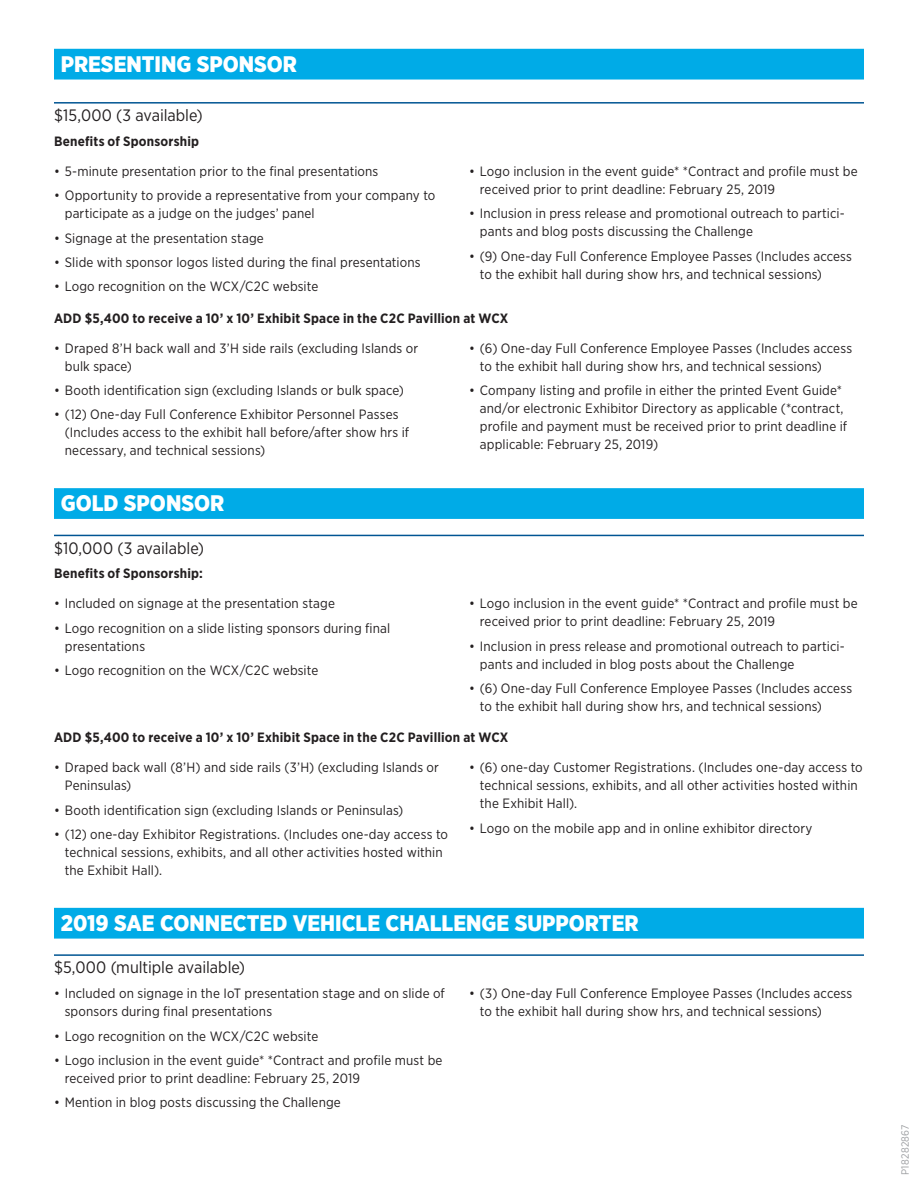
<style>
.page{position:relative;width:918px;height:1188px;background:#fff}
.page>*{position:absolute;margin:0;border:0;box-sizing:border-box;transform-origin:0 0}
.t1{font:900 22.5px "Gotham Narrow";color:#fff}
.t2{font:16.5px "Gotham Narrow";color:#231f20}
.t3{font:13.5px/18px "Gotham Narrow";letter-spacing:.01em;color:#231f20}
.t4{font:700 13.5px "Gotham Narrow";letter-spacing:.015em;color:#231f20}
.t5{font:10.5px "Gotham Narrow";letter-spacing:.02em;color:#9d9fa2}
</style>
<div class="page">
<div style="left:54px;top:49px;width:810px;height:31px;background:#00abe7"></div>
<hr style="left:54px;top:102px;width:810px;height:2px;background:#005593">
<div style="left:54px;top:488px;width:810px;height:31px;background:#00abe7"></div>
<hr style="left:54px;top:535px;width:810px;height:1px;background:#005593">
<div style="left:54px;top:908px;width:810px;height:31px;background:#00abe7"></div>
<hr style="left:54px;top:954px;width:810px;height:2px;background:#005593">
<h1 class="t1" style="left:61px;top:49px;width:238px">PRESENTING SPONSOR</h1>
<p class="t2" style="left:54px;top:105px;width:150px">$15,000 (3 available)</p>
<p class="t4" style="left:54px;top:132px;width:147px">Benefits of Sponsorship</p>
<p class="t3" style="left:54px;top:162px;width:326px">• 5-minute presentation prior to the final presentations</p>
<p class="t3" style="left:65px;top:186px;width:372px;text-indent:-11px">• Opportunity to provide a representative from your company to participate as a judge on the judges’ panel</p>
<p class="t3" style="left:54px;top:229px;width:211px">• Signage at the presentation stage</p>
<p class="t3" style="left:54px;top:253px;width:368px">• Slide with sponsor logos listed during the final presentations</p>
<p class="t3" style="left:54px;top:277px;width:266px">• Logo recognition on the WCX/C2C website</p>
<p class="t3" style="left:480px;top:162px;width:379px;text-indent:-11px">• Logo inclusion in the event guide* *Contract and profile must be received prior to print deadline: February 25, 2019</p>
<p class="t3" style="left:480px;top:204px;width:366px;text-indent:-11px">• Inclusion in press release and promotional outreach to partici&shy;pants and blog posts discussing the Challenge</p>
<p class="t3" style="left:480px;top:247px;width:374px;text-indent:-11px">• (9) One-day Full Conference Employee Passes (Includes access to the exhibit hall during show hrs, and technical sessions)</p>
<p class="t4" style="left:54px;top:309px;width:456px">ADD $5,400 to receive a 10’ x 10’ Exhibit Space in the C2C Pavillion at WCX</p>
<p class="t3" style="left:65px;top:339px;width:355px;text-indent:-11px">• Draped 8’H back wall and 3’H side rails (excluding Islands or bulk space)</p>
<p class="t3" style="left:54px;top:381px;width:351px">• Booth identification sign (excluding Islands or bulk space)</p>
<p class="t3" style="left:65px;top:405px;width:346px;text-indent:-11px">• (12) One-day Full Conference Exhibitor Personnel Passes (Includes access to the exhibit hall before/after show hrs if necessary, and technical sessions)</p>
<p class="t3" style="left:480px;top:339px;width:374px;text-indent:-11px">• (6) One-day Full Conference Employee Passes (Includes access to the exhibit hall during show hrs, and technical sessions)</p>
<p class="t3" style="left:480px;top:381px;width:369px;text-indent:-11px">• Company listing and profile in either the printed Event Guide* and/or electronic Exhibitor Directory as applicable (*contract, profile and payment must be received prior to print deadline if applicable: February 25, 2019)</p>
<h1 class="t1" style="left:61px;top:489px;width:165px">GOLD SPONSOR</h1>
<p class="t2" style="left:54px;top:538px;width:152px">$10,000 (3 available)</p>
<p class="t4" style="left:54px;top:565px;width:151px">Benefits of Sponsorship:</p>
<p class="t3" style="left:54px;top:594px;width:282px">• Included on signage at the presentation stage</p>
<p class="t3" style="left:65px;top:619px;width:327px;text-indent:-11px">• Logo recognition on a slide listing sponsors during final presentations</p>
<p class="t3" style="left:54px;top:661px;width:266px">• Logo recognition on the WCX/C2C website</p>
<p class="t3" style="left:480px;top:594px;width:379px;text-indent:-11px">• Logo inclusion in the event guide* *Contract and profile must be received prior to print deadline: February 25, 2019</p>
<p class="t3" style="left:480px;top:637px;width:366px;text-indent:-11px">• Inclusion in press release and promotional outreach to partici&shy;pants and included in blog posts about the Challenge</p>
<p class="t3" style="left:480px;top:679px;width:374px;text-indent:-11px">• (6) One-day Full Conference Employee Passes (Includes access to the exhibit hall during show hrs, and technical sessions)</p>
<p class="t4" style="left:54px;top:729px;width:456px">ADD $5,400 to receive a 10’ x 10’ Exhibit Space in the C2C Pavillion at WCX</p>
<p class="t3" style="left:65px;top:758px;width:376px;text-indent:-11px">• Draped back wall (8’H) and side rails (3’H) (excluding Islands or<br>Peninsulas)</p>
<p class="t3" style="left:54px;top:801px;width:351px">• Booth identification sign (excluding Islands or Peninsulas)</p>
<p class="t3" style="left:65px;top:825px;width:385px;text-indent:-11px">• (12) one-day Exhibitor Registrations. (Includes one-day access to technical sessions, exhibits, and all other activities hosted within the Exhibit Hall).</p>
<p class="t3" style="left:480px;top:758px;width:384px;text-indent:-11px">• (6) one-day Customer Registrations. (Includes one-day access to technical sessions, exhibits, and all other activities hosted within the Exhibit Hall).</p>
<p class="t3" style="left:469px;top:819px;width:345px">• Logo on the mobile app and in online exhibitor directory</p>
<h1 class="t1" style="left:61px;top:908px;width:579px">2019 SAE CONNECTED VEHICLE CHALLENGE SUPPORTER</h1>
<p class="t2" style="left:54px;top:957px;width:193px">$5,000 (multiple available)</p>
<p class="t3" style="left:65px;top:984px;width:382px;text-indent:-11px">• Included on signage in the IoT presentation stage and on slide of sponsors during final presentations</p>
<p class="t3" style="left:54px;top:1026px;width:266px">• Logo recognition on the WCX/C2C website</p>
<p class="t3" style="left:65px;top:1051px;width:379px;text-indent:-11px">• Logo inclusion in the event guide* *Contract and profile must be received prior to print deadline: February 25, 2019</p>
<p class="t3" style="left:54px;top:1093px;width:288px">• Mention in blog posts discussing the Challenge</p>
<p class="t3" style="left:480px;top:984px;width:374px;text-indent:-11px">• (3) One-day Full Conference Employee Passes (Includes access to the exhibit hall during show hrs, and technical sessions)</p>
<p class="t5" style="left:898px;top:1175px;width:52px;rotate:-90deg">P18282867</p>
</div>
